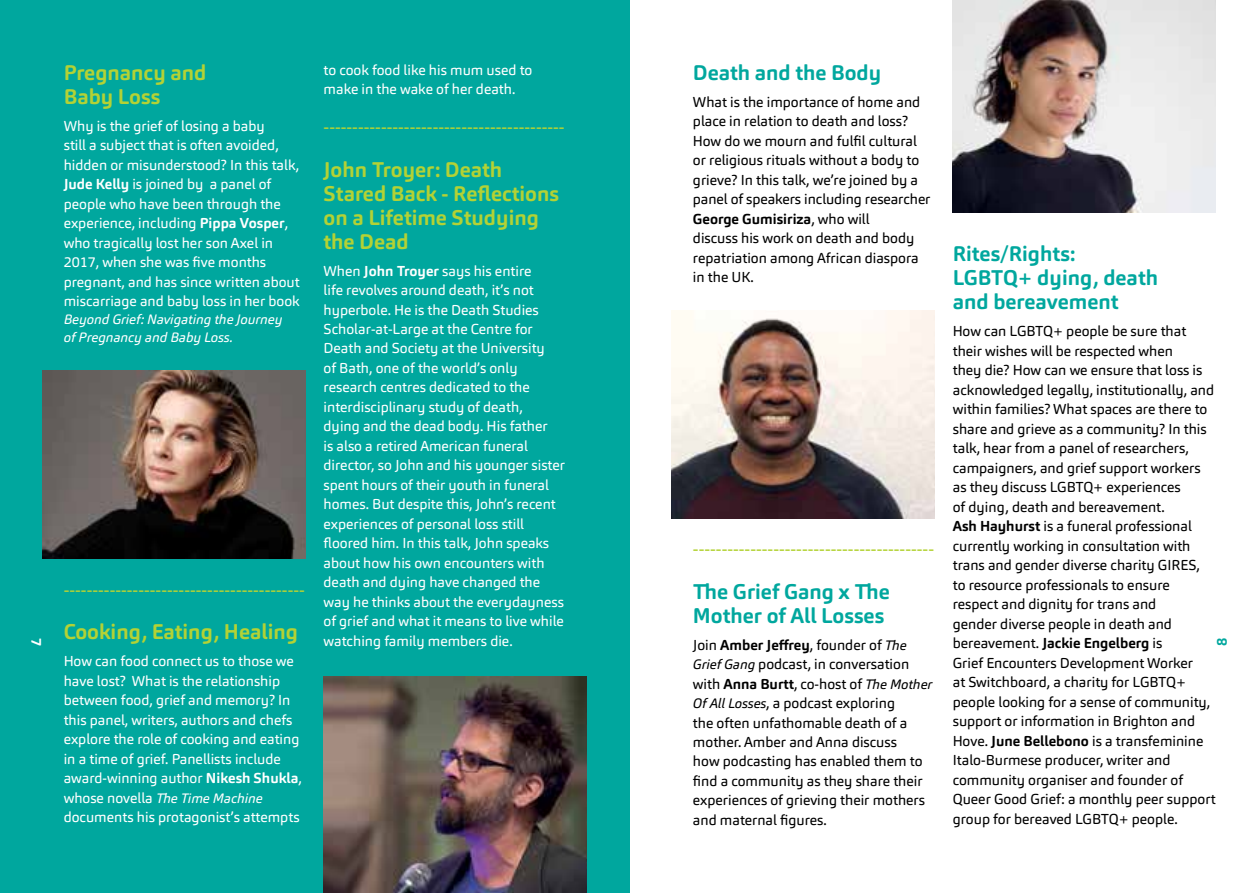
<style>
.page{position:relative;width:1259px;height:893px;background:#fff}
.page>*{position:absolute;margin:0;border:0;box-sizing:border-box;transform-origin:0 0}
.t1{font:700 21px/24px "Carnas";color:#b3d235}
.t2{font:700 21px/24px "Carnas";color:#00a79e}
.t3{font:18px "Carnas";color:#b3d235}
.t4{font:14.25px/19.5px "Carnas";color:#000}
.t5{font:14.25px/19.5px "Carnas";color:#fff}
.t6{font:700 14.25px "Carnas";color:#fff}
.t7{font:700 14.25px "Carnas";color:#00a79e}
.t8{font:italic 13.5px/18px "Carnas";color:#fff}
.s1{font-weight:700}
.s2{font-style:italic;font-size:13.5px}
.s3{font-style:normal;font-size:14.25px}
</style>
<div class="page">
<div style="left:0;top:0;width:629px;height:893px;background:#00a79e"></div>
<img style="left:42px;top:370px;width:264px;height:188px">
<img style="left:323px;top:677px;width:263px;height:216px">
<img style="left:671px;top:310px;width:264px;height:209px">
<img style="left:952px;top:0;width:263px;height:213px">
<p class="t5" style="left:323px;top:60px;width:210px">to cook food like his mum used to make in the wake of her death.</p>
<p class="t3" style="left:323px;top:115px;width:243px">------------------------------------------</p>
<h1 class="t1" style="left:323px;top:157px;width:237px">John Troyer: Death<br>Stared Back - Reflections on a Lifetime Studying the Dead</h1>
<p class="t5" style="left:323px;top:261px;width:243px">When <span class="s1">John Troyer</span> says his entire<br>life revolves around death, it’s not hyperbole. He is the Death Studies Scholar-at-Large at the Centre for Death and Society at the University<br>of Bath, one of the world’s only research centres dedicated to the interdisciplinary study of death,<br>dying and the dead body. His father<br>is also a retired American funeral director, so John and his younger sister spent hours of their youth in funeral homes. But despite this, John’s recent experiences of personal loss still floored him. In this talk, John speaks about how his own encounters with death and dying have changed the way he thinks about the everydayness of grief and what it means to live while watching family members die.</p>
<h1 class="t2" style="left:693px;top:60px;width:190px">Death and the Body</h1>
<p class="t4" style="left:693px;top:92px;width:239px">What is the importance of home and place in relation to death and loss?<br>How do we mourn and fulfil cultural or religious rituals without a body to grieve? In this talk, we’re joined by a panel of speakers including researcher<br><span class="s1">George Gumisiriza</span>, who will<br>discuss his work on death and body repatriation among African diaspora in the UK.</p>
<h1 class="t1" style="left:64px;top:61px;width:144px">Pregnancy and<br>Baby Loss</h1>
<p class="t5" style="left:64px;top:116px;width:237px">Why is the grief of losing a baby<br>still a subject that is often avoided, hidden or misunderstood? In this talk, <span class="s1">Jude Kelly</span> is joined by a panel of people who have been through the experience, including <span class="s1">Pippa Vosper</span>, who tragically lost her son Axel in 2017, when she was five months pregnant, and has since written about miscarriage and baby loss in her book</p>
<p class="t8" style="left:64px;top:311px;width:220px">Beyond Grief: Navigating the Journey of Pregnancy and Baby Loss.</p>
<h1 class="t2" style="left:952px;top:242px;width:207px">Rites/Rights:<br>LGBTQ+ dying, death and bereavement</h1>
<p class="t4" style="left:952px;top:322px;width:264px">How can LGBTQ+ people be sure that their wishes will be respected when<br>they die? How can we ensure that loss is acknowledged legally, institutionally, and within families? What spaces are there to share and grieve as a community? In this talk, hear from a panel of researchers, campaigners, and grief support workers as they discuss LGBTQ+ experiences<br>of dying, death and bereavement.<br><span class="s1">Ash Hayhurst</span> is a funeral professional currently working in consultation with trans and gender diverse charity GIRES, to resource professionals to ensure respect and dignity for trans and<br>gender diverse people in death and bereavement. <span class="s1">Jackie Engelberg</span> is<br>Grief Encounters Development Worker<br>at Switchboard, a charity for LGBTQ+ people looking for a sense of community, support or information in Brighton and Hove. <span class="s1">June Bellebono</span> is a transfeminine Italo-Burmese producer, writer and community organiser and founder of Queer Good Grief: a monthly peer support group for bereaved LGBTQ+ people.</p>
<p class="t3" style="left:693px;top:537px;width:243px">------------------------------------------</p>
<h1 class="t2" style="left:693px;top:579px;width:198px">The Grief Gang x The<br>Mother of All Losses</h1>
<p class="t4" style="left:693px;top:635px;width:241px">Join <span class="s1">Amber Jeffrey</span>, founder of <span class="s2">The Grief Gang</span> podcast, in conversation with <span class="s1">Anna Burtt</span>, co-host of <span class="s2">The Mother Of All Losses</span>, a podcast exploring<br>the often unfathomable death of a mother. Amber and Anna discuss<br>how podcasting has enabled them to find a community as they share their experiences of grieving their mothers and maternal figures.</p>
<p class="t3" style="left:64px;top:578px;width:243px">------------------------------------------</p>
<h1 class="t1" style="left:64px;top:620px;width:236px">Cooking, Eating, Healing</h1>
<p class="t5" style="left:64px;top:651px;width:240px">How can food connect us to those we have lost? What is the relationship between food, grief and memory? In this panel, writers, authors and chefs explore the role of cooking and eating in a time of grief. Panellists include award-winning author <span class="s1">Nikesh Shukla</span>,</p>
<p class="t8" style="left:64px;top:789px;width:200px"><span class="s3">whose novella</span> The Time Machine</p>
<p class="t5" style="left:64px;top:807px;width:237px">documents his protagonist’s attempts</p>
<p class="t6" style="left:46px;top:638px;width:10px;rotate:90deg">7</p>
<p class="t7" style="left:1212px;top:646px;width:10px;rotate:-90deg">8</p>
</div>
